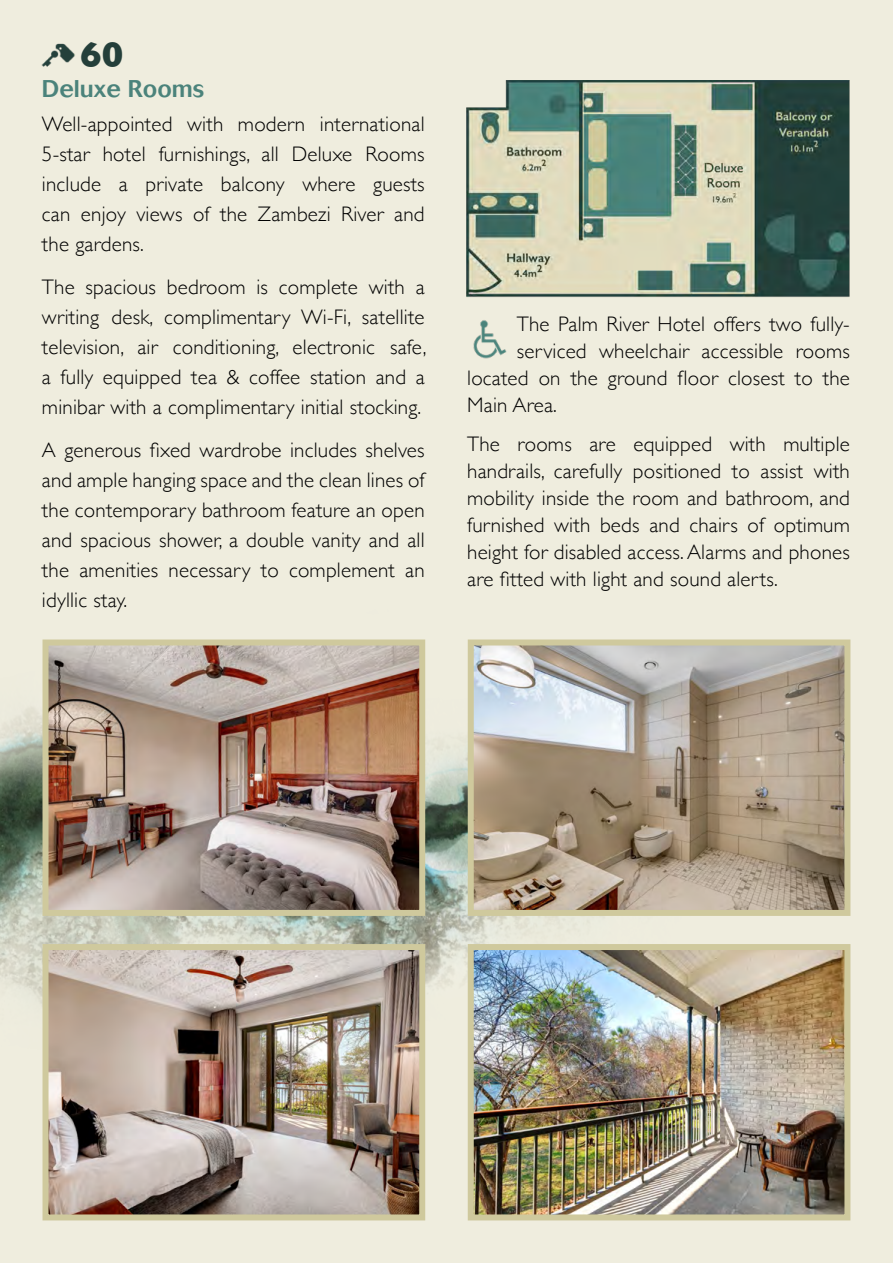
<style>
.page{position:relative;width:893px;height:1263px;background:#efedde}
.page>*{position:absolute;margin:0;border:0;box-sizing:border-box;transform-origin:0 0}
.t1{font:700 36.3px "Gill Sans";color:#243f3a}
.t2{font:500 24px "Cosmos";color:#4b837b}
.t3{font:300 21px/30px "Gill Sans";letter-spacing:.01em;color:#000;text-align:justify}
</style>
<div class="page">
<img style="left:0;top:566px;width:851px;height:512px">
<img style="left:467px;top:316px;width:46px;height:45px">
<img style="left:50px;top:646px;width:368px;height:263px">
<div style="left:43px;top:639px;width:382px;height:277px;border:6px solid #cfc99d"></div>
<img style="left:475px;top:646px;width:368px;height:263px">
<div style="left:468px;top:639px;width:382px;height:277px;border:6px solid #cfc99d"></div>
<img style="left:50px;top:951px;width:368px;height:262px">
<div style="left:43px;top:944px;width:382px;height:276px;border:6px solid #cfc99d"></div>
<img style="left:475px;top:951px;width:368px;height:262px">
<div style="left:468px;top:944px;width:382px;height:276px;border:6px solid #cfc99d"></div>
<img style="left:42px;top:43px;width:33px;height:24px">
<img style="left:466px;top:80px;width:384px;height:217px">
<h1 class="t1" style="left:80px;top:26px;width:45px">60</h1>
<p class="t2" style="left:42px;top:75px;width:164px">Deluxe Rooms</p>
<p class="t3" style="left:42px;top:108px;width:384px">Well-appointed with modern international 5-star hotel furnishings, all Deluxe Rooms include a private balcony where guests can enjoy views of the Zambezi River and the gardens.</p>
<p class="t3" style="left:42px;top:271px;width:386px">The spacious bedroom is complete with a writing desk, complimentary Wi-Fi, satellite television, air conditioning, electronic safe, a fully equipped tea &amp; coffee station and a minibar with a complimentary initial stocking.</p>
<p class="t3" style="left:42px;top:434px;width:384px">A generous fixed wardrobe includes shelves and ample hanging space and the clean lines of the contemporary bathroom feature an open and spacious shower, a double vanity and all the amenities necessary to complement an idyllic stay.</p>
<p class="t3" style="left:517px;top:308px;width:335px">The Palm River Hotel offers two fully-</p>
<p class="t3" style="left:517px;top:335px;width:335px">serviced wheelchair accessible rooms</p>
<p class="t3" style="left:467px;top:362px;width:384px">located on the ground floor closest to the</p>
<p class="t3" style="left:467px;top:389px;width:91px">Main Area.</p>
<p class="t3" style="left:467px;top:430px;width:384px;line-height:27px">The rooms are equipped with multiple handrails, carefully positioned to assist with mobility inside the room and bathroom, and furnished with beds and chairs of optimum height for disabled access. Alarms and phones are fitted with light and sound alerts.</p>
</div>
